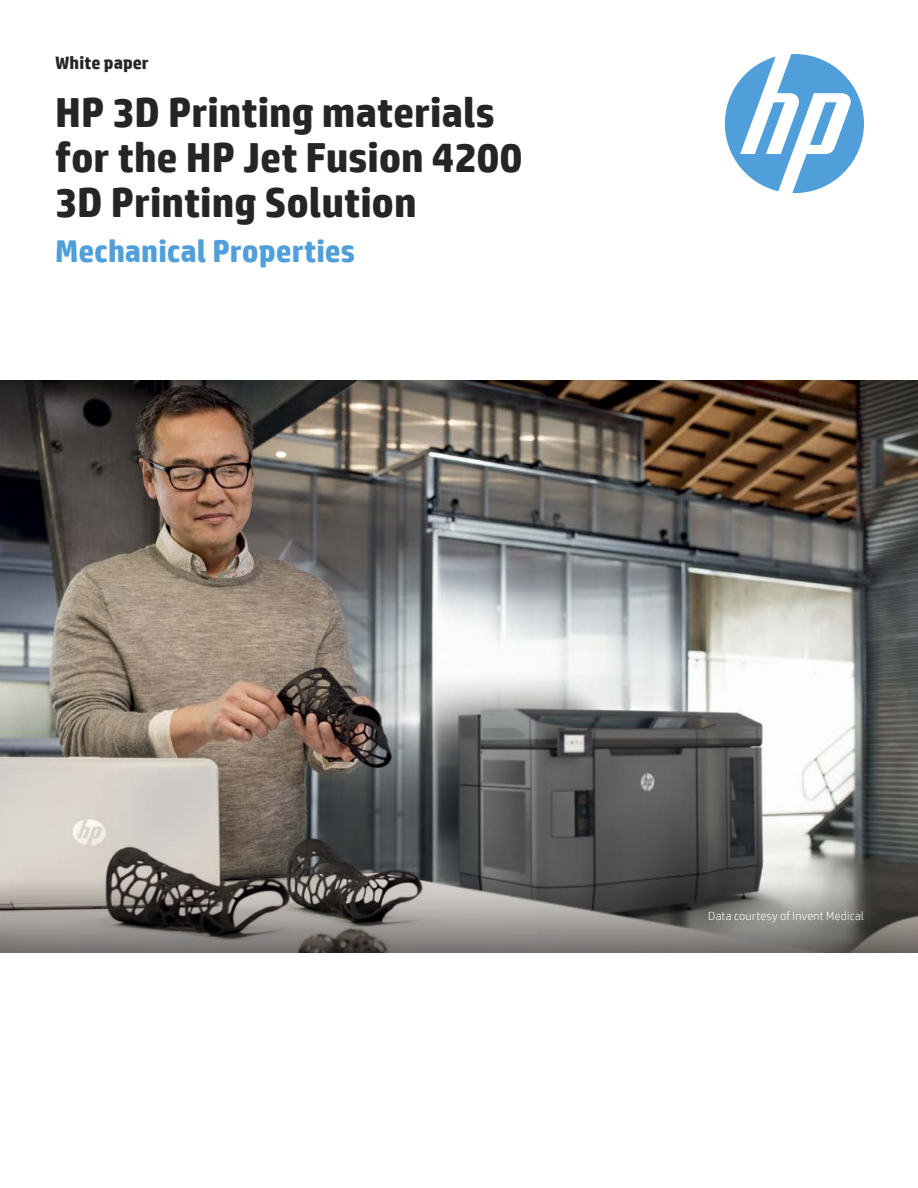
<style>
.page{position:relative;width:918px;height:1188px;background:#fff}
.page>*{position:absolute;margin:0;border:0;box-sizing:border-box;transform-origin:0 0}
.Cover_headline_30_32{font:700 42px/45px "HP Simplified";letter-spacing:-.005em;color:#272425}
.Cover_headline_30_32-2{font:700 31.5px "HP Simplified";color:#509fda}
.Document_type_for_30{font:700 18px "HP Simplified";color:#272425}
.t1{font:300 12px "HP Simplified";letter-spacing:.02em;color:#fff}
</style>
<div class="page">
<svg style="left:725px;top:54px;width:139px;height:139px"></svg>
<img style="left:0;top:381px;width:918px;height:491px">
<svg style="left:0;top:872px;width:918px;height:81px;background:#767370"></svg>
<p class="Document_type_for_30" style="left:55px;top:51px;width:95px">White paper</p>
<p class="Cover_headline_30_32" style="left:55px;top:90px;width:469px">HP 3D Printing materials for the HP Jet Fusion 4200<br>3D Printing Solution</p>
<p class="Cover_headline_30_32-2" style="left:55px;top:231px;width:301px">Mechanical Properties</p>
<p class="t1" style="left:708px;top:908px;width:157px">Data courtesy of Invent Medical</p>
</div>
